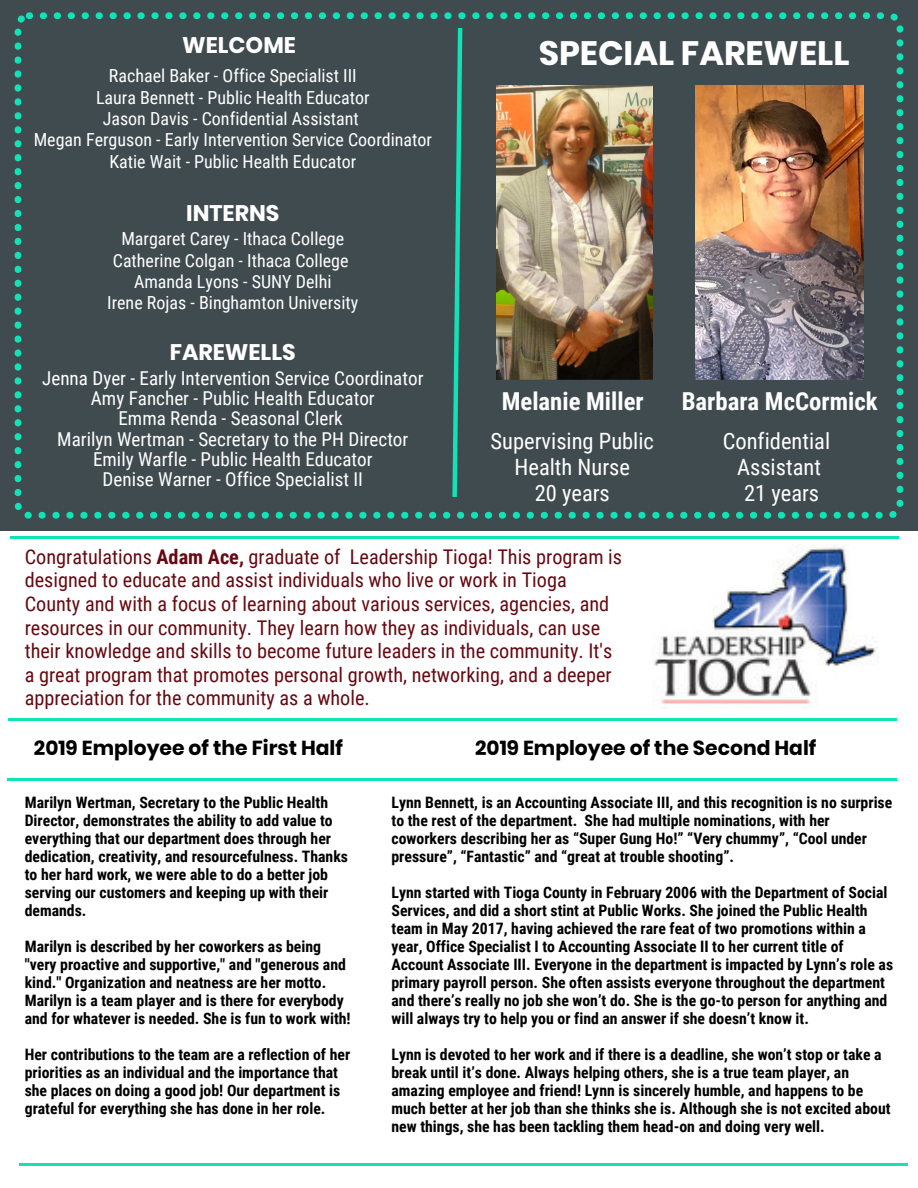
<style>
.page{position:relative;width:918px;height:1188px;background:#fff}
.page>*{position:absolute;margin:0;border:0;box-sizing:border-box;transform-origin:0 0}
.t1{font:700 33.75px "Poppins";color:#fff}
.t2{font:700 24.75px "Roboto Condensed";color:#fff}
.t3{font:22.5px/25.8px "Roboto Condensed";color:#fff;text-align:center}
.t4{font:700 22.5px "Poppins";color:#fff}
.t5{font:20.25px/23.7px "Roboto Condensed";color:#660911}
.t6{font:700 20.25px "Poppins";color:#000}
.t7{font:19.2px/20.2px "Roboto Condensed";color:#fff;text-align:center}
.t8{font:18px/21.3px "Roboto Condensed";color:#fff;text-align:center}
.t9{font:700 15.75px/18px "Roboto Condensed";color:#000}
.s1{font-weight:700}
</style>
<div class="page">
<div style="left:0;top:0;width:918px;height:531px;background:#404b4f"></div>
<svg style="left:15px;top:12px;width:888px;height:507px"></svg>
<svg style="left:452px;top:28px;width:10px;height:469px"></svg>
<hr style="left:8px;top:719px;width:889px;height:2px;background:#10e3b7">
<hr style="left:7px;top:778px;width:890px;height:3px;background:#10e3b7">
<hr style="left:19px;top:1163px;width:889px;height:2px;background:#10e3b7">
<img style="left:652px;top:544px;width:227px;height:164px">
<hr style="left:10px;top:537px;width:889px;height:2px;background:#10e3b7">
<img style="left:695px;top:86px;width:169px;height:293px">
<img style="left:496px;top:86px;width:156px;height:293px">
<h3 class="t4" style="left:182px;top:32px;width:115px">WELCOME</h3>
<p class="t8" style="left:34px;top:64px;width:400px">Rachael Baker - Office Specialist III<br>Laura Bennett - Public Health Educator<br>Jason Davis - Confidential Assistant<br>Megan Ferguson - Early Intervention Service Coordinator Katie Wait - Public Health Educator</p>
<h3 class="t4" style="left:186px;top:200px;width:95px">INTERNS</h3>
<p class="t8" style="left:107px;top:228px;width:253px">Margaret Carey - Ithaca College<br>Catherine Colgan - Ithaca College<br>Amanda Lyons - SUNY Delhi<br>Irene Rojas - Binghamton University</p>
<h3 class="t4" style="left:170px;top:339px;width:127px">FAREWELLS</h3>
<p class="t7" style="left:42px;top:367px;width:383px">Jenna Dyer - Early Intervention Service Coordinator Amy Fancher - Public Health Educator<br>Emma Renda - Seasonal Clerk<br>Marilyn Wertman - Secretary to the PH Director Emily Warfle - Public Health Educator<br>Denise Warner - Office Specialist II</p>
<h1 class="t1" style="left:539px;top:34px;width:312px">SPECIAL FAREWELL</h1>
<h2 class="t2" style="left:502px;top:383px;width:144px">Melanie Miller</h2>
<h2 class="t2" style="left:682px;top:383px;width:197px">Barbara McCormick</h2>
<h3 class="t3" style="left:723px;top:427px;width:109px">Confidential<br>Assistant<br>21 years</h3>
<h3 class="t3" style="left:491px;top:427px;width:165px">Supervising Public<br>Health Nurse<br>20 years</h3>
<p class="t5" style="left:25px;top:544px;width:599px">Congratulations <span class="s1">Adam Ace,</span> graduate of Leadership Tioga! This program is designed to educate and assist individuals who live or work in Tioga County and with a focus of learning about various services, agencies, and resources in our community. They learn how they as individuals, can use their knowledge and skills to become future leaders in the community. It's a great program that promotes personal growth, networking, and a deeper appreciation for the community as a whole.</p>
<p class="t6" style="left:34px;top:736px;width:310px">2019 Employee of the First Half</p>
<p class="t6" style="left:475px;top:736px;width:343px">2019 Employee of the Second Half</p>
<p class="t9" style="left:25px;top:793px;width:325px">Marilyn Wertman, Secretary to the Public Health Director, demonstrates the ability to add value to everything that our department does through her dedication, creativity, and resourcefulness. Thanks to her hard work, we were able to do a better job serving our customers and keeping up with their demands.</p>
<p class="t9" style="left:25px;top:937px;width:327px">Marilyn is described by her coworkers as being "very proactive and supportive," and "generous and kind." Organization and neatness are her motto.<br>Marilyn is a team player and is there for everybody and for whatever is needed. She is fun to work with!</p>
<p class="t9" style="left:25px;top:1045px;width:327px">Her contributions to the team are a reflection of her priorities as an individual and the importance that she places on doing a good job! Our department is grateful for everything she has done in her role.</p>
<p class="t9" style="left:392px;top:793px;width:502px">Lynn Bennett, is an Accounting Associate III, and this recognition is no surprise to the rest of the department. She had multiple nominations, with her coworkers describing her as “Super Gung Ho!” “Very chummy”, “Cool under pressure”, “Fantastic” and “great at trouble shooting”.</p>
<p class="t9" style="left:392px;top:883px;width:503px">Lynn started with Tioga County in February 2006 with the Department of Social Services, and did a short stint at Public Works. She joined the Public Health team in May 2017, having achieved the rare feat of two promotions within a year, Office Specialist I to Accounting Associate II to her current title of Account Associate III. Everyone in the department is impacted by Lynn’s role as primary payroll person. She often assists everyone throughout the department and there’s really no job she won’t do. She is the go-to person for anything and will always try to help you or find an answer if she doesn’t know it.</p>
<p class="t9" style="left:392px;top:1045px;width:501px">Lynn is devoted to her work and if there is a deadline, she won’t stop or take a break until it’s done. Always helping others, she is a true team player, an amazing employee and friend! Lynn is sincerely humble, and happens to be much better at her job than she thinks she is. Although she is not excited about new things, she has been tackling them head-on and doing very well.</p>
</div>
